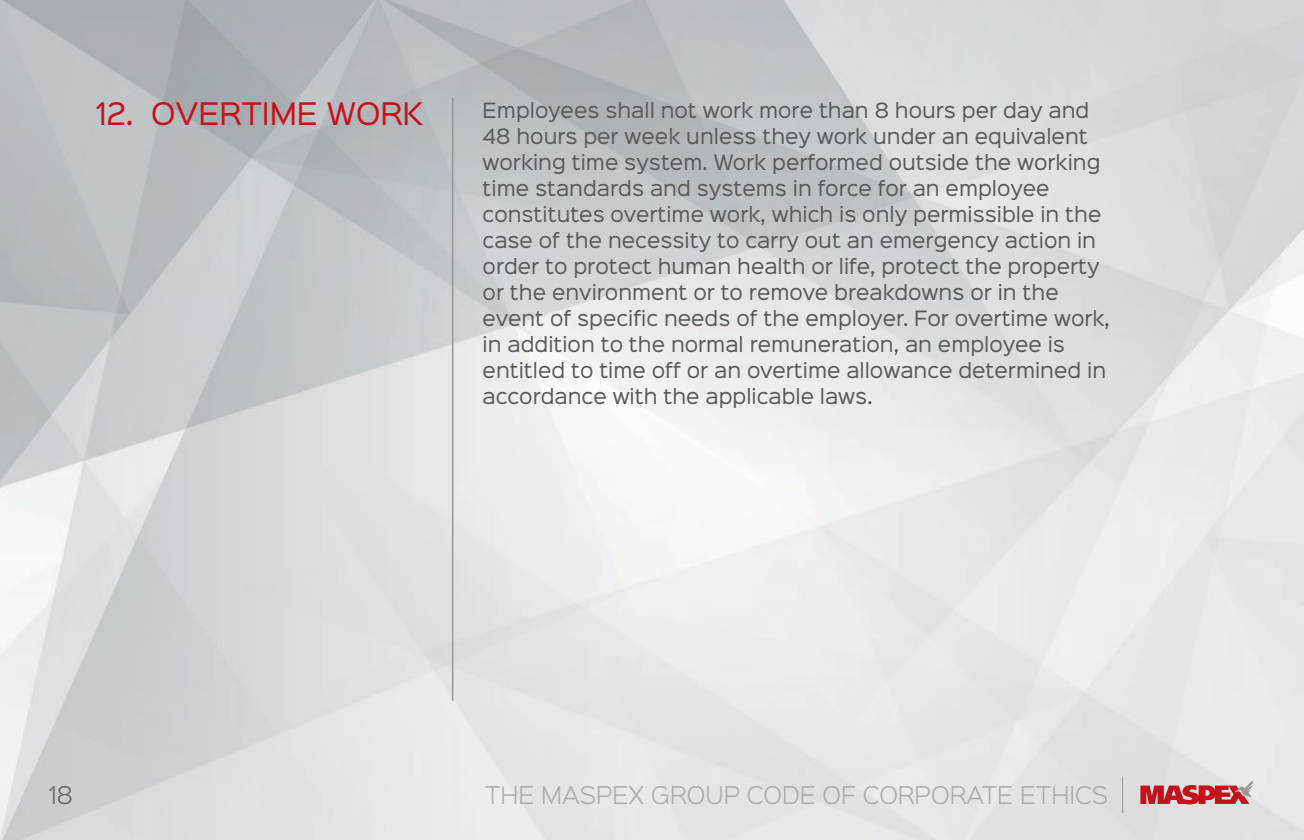
<style>
.page{position:relative;width:1304px;height:840px;background:#fff}
.page>*{position:absolute;margin:0;border:0;box-sizing:border-box;transform-origin:0 0}
.tytul{font:28px "Sinkin Sans 400";color:#c4121a}
.t1{font:300 22px "Sinkin Sans 300";color:#a8a9ad}
.t2{font:300 22px "Sinkin Sans 300";color:#636366}
.txt{font:19px/26px "Sinkin Sans 400";color:#57585a}
</style>
<div class="page">
<svg style="left:1140px;top:780px;width:113px;height:24px"></svg>
<hr style="left:452px;top:98px;width:1px;height:602px;background:#939598">
<hr style="left:1122px;top:776px;width:1px;height:36px;background:#939598">
<p class="tytul" style="left:96px;top:90px;width:329px">12. OVERTIME WORK</p>
<p class="txt" style="left:483px;top:95px;width:629px">Employees shall not work more than 8 hours per day and 48 hours per week unless they work under an equivalent working time system. Work performed outside the working time standards and systems in force for an employee constitutes overtime work, which is only permissible in the case of the necessity to carry out an emergency action in order to protect human health or life, protect the property or the environment or to remove breakdowns or in the event of specific needs of the employer. For overtime work, in addition to the normal remuneration, an employee is entitled to time off or an overtime allowance determined in accordance with the applicable laws.</p>
<p class="t2" style="left:49px;top:776px;width:26px">18</p>
<p class="t1" style="left:485px;top:776px;width:624px">THE MASPEX GROUP CODE OF CORPORATE ETHICS</p>
</div>
